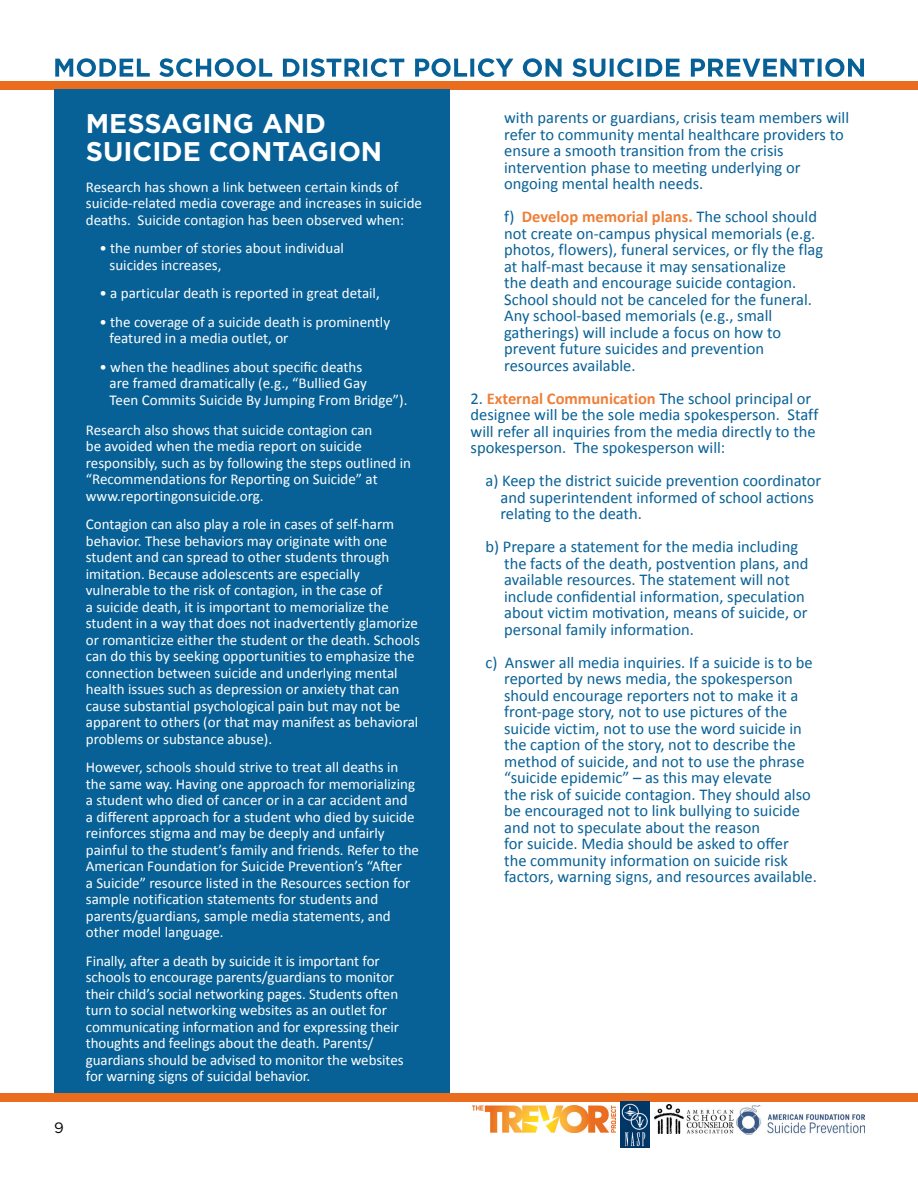
<style>
.page{position:relative;width:918px;height:1188px;background:#fff}
.page>*{position:absolute;margin:0;border:0;box-sizing:border-box;transform-origin:0 0}
.t1{font:700 27px/28.5px "Gotham";color:#fff}
.t2{font:16.5px/16.5px "Calibri";color:#086196}
.t3{font:15px/16.5px "Calibri";color:#fff}
.t4{font:15px "Gotham";color:#040503}
.s1{font-weight:700;color:#ed8039}
</style>
<div class="page">
<div style="left:0;top:81px;width:918px;height:9px;background:#ea6d1f"></div>
<div style="left:0;top:1093px;width:918px;height:9px;background:#ea6d1f"></div>
<svg style="left:55px;top:58px;width:809px;height:19px"></svg>
<img style="left:655px;top:1105px;width:78px;height:29px">
<img style="left:473px;top:1105px;width:142px;height:27px">
<img style="left:621px;top:1102px;width:29px;height:46px">
<img style="left:736px;top:1105px;width:128px;height:29px">
<div style="left:54px;top:90px;width:395px;height:1003px;background:#086196"></div>
<p class="t4" style="left:54px;top:1118px;width:11px">9</p>
<h1 class="t1" style="left:86px;top:109px;width:298px">MESSAGING AND<br>SUICIDE CONTAGION</h1>
<p class="t3" style="left:86px;top:178px;width:338px">Research has shown a link between certain kinds of suicide-related media coverage and increases in suicide deaths. Suicide contagion has been observed when:</p>
<p class="t3" style="left:110px;top:240px;width:236px;text-indent:-10px">• the number of stories about individual suicides increases,</p>
<p class="t3" style="left:99px;top:285px;width:282px">• a particular death is reported in great detail,</p>
<p class="t3" style="left:110px;top:313px;width:282px;text-indent:-10px">• the coverage of a suicide death is prominently featured in a media outlet, or</p>
<p class="t3" style="left:110px;top:358px;width:299px;text-indent:-10px">• when the headlines about specific deaths<br>are framed dramatically (e.g., “Bullied Gay<br>Teen Commits Suicide By Jumping From Bridge”).</p>
<p class="t3" style="left:86px;top:421px;width:327px">Research also shows that suicide contagion can<br>be avoided when the media report on suicide responsibly, such as by following the steps outlined in “Recommendations for Reporting on Suicide” at www.reportingonsuicide.org.</p>
<p class="t3" style="left:86px;top:516px;width:336px">Contagion can also play a role in cases of self-harm behavior. These behaviors may originate with one student and can spread to other students through imitation. Because adolescents are especially vulnerable to the risk of contagion, in the case of<br>a suicide death, it is important to memorialize the student in a way that does not inadvertently glamorize or romanticize either the student or the death. Schools can do this by seeking opportunities to emphasize the connection between suicide and underlying mental health issues such as depression or anxiety that can cause substantial psychological pain but may not be apparent to others (or that may manifest as behavioral problems or substance abuse).</p>
<p class="t3" style="left:86px;top:759px;width:335px">However, schools should strive to treat all deaths in the same way. Having one approach for memorializing a student who died of cancer or in a car accident and<br>a different approach for a student who died by suicide reinforces stigma and may be deeply and unfairly painful to the student’s family and friends. Refer to the American Foundation for Suicide Prevention’s “After<br>a Suicide” resource listed in the Resources section for sample notification statements for students and parents/guardians, sample media statements, and other model language.</p>
<p class="t3" style="left:86px;top:952px;width:319px">Finally, after a death by suicide it is important for schools to encourage parents/guardians to monitor their child’s social networking pages. Students often turn to social networking websites as an outlet for communicating information and for expressing their thoughts and feelings about the death. Parents/ guardians should be advised to monitor the websites for warning signs of suicidal behavior.</p>
<p class="t2" style="left:504px;top:110px;width:346px">with parents or guardians, crisis team members will refer to community mental healthcare providers to ensure a smooth transition from the crisis intervention phase to meeting underlying or ongoing mental health needs.</p>
<p class="t2" style="left:504px;top:209px;width:321px">f) <span class="s1">Develop memorial plans.</span> The school should not create on-campus physical memorials (e.g. photos, flowers), funeral services, or fly the flag at half-mast because it may sensationalize<br>the death and encourage suicide contagion.<br>School should not be canceled for the funeral.<br>Any school-based memorials (e.g., small gatherings) will include a focus on how to prevent future suicides and prevention resources available.</p>
<p class="t2" style="left:471px;top:390px;width:350px">2. <span class="s1">External Communication</span> The school principal or designee will be the sole media spokesperson. Staff will refer all inquiries from the media directly to the spokesperson. The spokesperson will:</p>
<p class="t2" style="left:500px;top:473px;width:322px;text-indent:-15px">a) Keep the district suicide prevention coordinator and superintendent informed of school actions relating to the death.</p>
<p class="t2" style="left:504px;top:539px;width:306px;text-indent:-19px">b) Prepare a statement for the media including the facts of the death, postvention plans, and available resources. The statement will not include confidential information, speculation about victim motivation, means of suicide, or personal family information.</p>
<p class="t2" style="left:504px;top:654px;width:314px;text-indent:-19px">c) Answer all media inquiries. If a suicide is to be reported by news media, the spokesperson should encourage reporters not to make it a front-page story, not to use pictures of the suicide victim, not to use the word suicide in the caption of the story, not to describe the method of suicide, and not to use the phrase “suicide epidemic” – as this may elevate<br>the risk of suicide contagion. They should also be encouraged not to link bullying to suicide and not to speculate about the reason<br>for suicide. Media should be asked to offer<br>the community information on suicide risk factors, warning signs, and resources available.</p>
</div>
